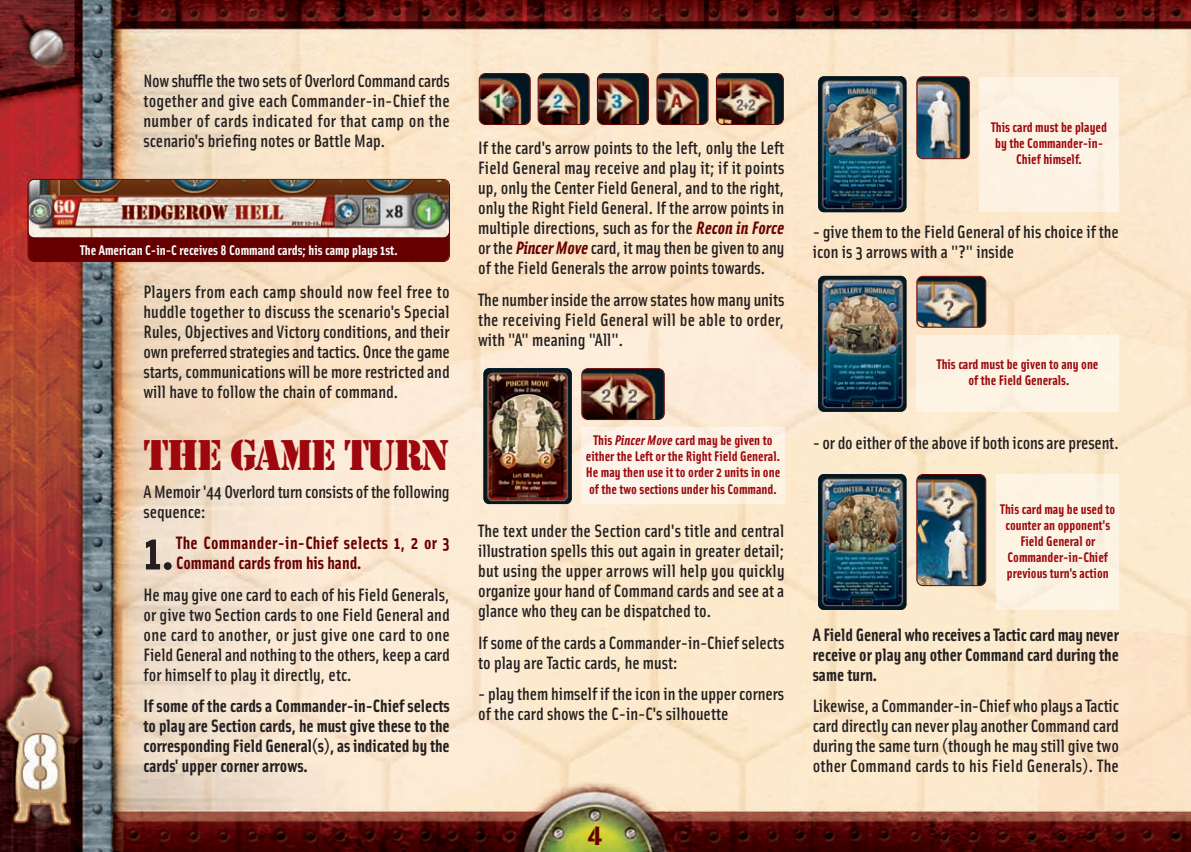
<style>
.page{position:relative;width:1191px;height:852px;background:#fff}
.page>*{position:absolute;margin:0;border:0;box-sizing:border-box;transform-origin:0 0}
.t1{font:700 50.2px "Solex";color:#231f20}
.t2{font:40px "Stencil";letter-spacing:-.05em;color:#9d070d;scale:.95 1}
.t3{font:26px "Gunplay";color:#600}
.t4{font:500 18px/20px "Solex";color:#231f20;text-align:justify}
.t5{font:700 18px/20px "Solex";color:#231f20;text-align:justify}
.t6{font:700 18px/20px "Solex";letter-spacing:.02em;color:#600}
.t7{font:700 14px/16px "Solex";color:#9d070d;text-align:center}
.t8{font:700 14px "Solex";color:#fff}
.s1{font-weight:700;font-style:italic;color:#600}
.s2{font-style:italic}
</style>
<div class="page">
<img style="left:0;top:0;width:1191px;height:851px">
<div style="left:29px;top:184px;width:420px;height:77px;background:#600;border-radius:6px"></div>
<div style="left:28px;top:183px;width:422px;height:79px;border:2px solid #600;border-radius:7px"></div>
<img style="left:29px;top:180px;width:420px;height:57px;border-radius:6px">
<div style="left:28px;top:179px;width:422px;height:59px;border:2px solid #600;border-radius:7px"></div>
<div style="left:582px;top:427px;width:202px;height:76px;background:#fdf4e9"></div>
<img style="left:483px;top:368px;width:89px;height:136px;border-radius:6px">
<img style="left:717px;top:74px;width:66px;height:50px;border-radius:6px">
<div style="left:716px;top:73px;width:68px;height:52px;border:2px solid #600;border-radius:7px"></div>
<img style="left:582px;top:369px;width:82px;height:50px;border-radius:6px">
<div style="left:581px;top:368px;width:84px;height:52px;border:2px solid #600;border-radius:7px"></div>
<img style="left:480px;top:74px;width:50px;height:50px;border-radius:6px">
<div style="left:479px;top:73px;width:52px;height:52px;border:2px solid #600;border-radius:7px"></div>
<img style="left:538px;top:74px;width:50px;height:50px;border-radius:6px">
<div style="left:537px;top:73px;width:52px;height:52px;border:2px solid #600;border-radius:7px"></div>
<img style="left:598px;top:74px;width:50px;height:50px;border-radius:6px">
<div style="left:597px;top:73px;width:52px;height:52px;border:2px solid #600;border-radius:7px"></div>
<img style="left:657px;top:74px;width:50px;height:50px;border-radius:6px">
<div style="left:656px;top:73px;width:52px;height:52px;border:2px solid #600;border-radius:7px"></div>
<div style="left:979px;top:77px;width:140px;height:135px;background:#fdf2e4"></div>
<img style="left:818px;top:76px;width:88px;height:136px;border-radius:6px">
<img style="left:917px;top:77px;width:51px;height:81px;border-radius:6px">
<div style="left:916px;top:76px;width:53px;height:83px;border:2px solid #600;border-radius:7px"></div>
<div style="left:916px;top:335px;width:203px;height:76px;background:#fdf4e4"></div>
<img style="left:818px;top:276px;width:88px;height:135px;border-radius:6px">
<img style="left:917px;top:277px;width:68px;height:49px;border-radius:6px">
<div style="left:916px;top:276px;width:70px;height:51px;border:2px solid #600;border-radius:7px"></div>
<div style="left:996px;top:474px;width:123px;height:135px;background:#fdf4e4"></div>
<img style="left:818px;top:474px;width:88px;height:135px;border-radius:6px">
<img style="left:917px;top:475px;width:68px;height:110px;border-radius:6px">
<div style="left:916px;top:474px;width:70px;height:112px;border:2px solid #600;border-radius:7px"></div>
<p class="t4" style="left:143px;top:72px;width:308px">Now shuffle the two sets of Overlord Command cards together and give each Commander-in-Chief the number of cards indicated for that camp on the scenario's briefing notes or Battle Map.</p>
<p class="t8" style="left:80px;top:245px;width:319px">The American C-in-C receives 8 Command cards; his camp plays 1st.</p>
<p class="t4" style="left:143px;top:283px;width:308px">Players from each camp should now feel free to huddle together to discuss the scenario's Special Rules, Objectives and Victory conditions, and their own preferred strategies and tactics. Once the game starts, communications will be more restricted and will have to follow the chain of command.</p>
<h2 class="t2" style="left:143px;top:432px;width:324px">THE GAME TURN</h2>
<p class="t4" style="left:143px;top:483px;width:308px">A Memoir '44 Overlord turn consists of the following sequence:</p>
<h1 class="t1" style="left:143px;top:534px;width:32px">1.</h1>
<p class="t6" style="left:176px;top:535px;width:275px">The Commander-in-Chief selects 1, 2 or 3<br>Command cards from his hand.</p>
<p class="t4" style="left:143px;top:586px;width:308px">He may give one card to each of his Field Generals, or give two Section cards to one Field General and one card to another, or just give one card to one Field General and nothing to the others, keep a card for himself to play it directly, etc.</p>
<p class="t5" style="left:143px;top:697px;width:308px">If some of the cards a Commander-in-Chief selects to play are Section cards, he must give these to the corresponding Field General(s), as indicated by the cards' upper corner arrows.</p>
<p class="t4" style="left:478px;top:140px;width:308px">If the card's arrow points to the left, only the Left Field General may receive and play it; if it points up, only the Center Field General, and to the right, only the Right Field General. If the arrow points in multiple directions, such as for the <span class="s1">Recon in Force </span>or the <span class="s1">Pincer Move</span>card, it may then be given to any of the Field Generals the arrow points towards.</p>
<p class="t4" style="left:478px;top:291px;width:308px">The number inside the arrow states how many units the receiving Field General will be able to order, with "A" meaning "All".</p>
<p class="t7" style="left:586px;top:434px;width:196px">This <span class="s2">Pincer Move</span> card may be given to either the Left or the Right Field General.<br>He may then use it to order 2 units in one of the two sections under his Command.</p>
<p class="t4" style="left:478px;top:522px;width:308px">The text under the Section card's title and central illustration spells this out again in greater detail; but using the upper arrows will help you quickly organize your hand of Command cards and see at a glance who they can be dispatched to.</p>
<p class="t4" style="left:478px;top:634px;width:308px">If some of the cards a Commander-in-Chief selects to play are Tactic cards, he must:</p>
<p class="t4" style="left:478px;top:685px;width:308px">- play them himself if the icon in the upper corners of the card shows the C-in-C's silhouette</p>
<h3 class="t3" style="left:588px;top:826px;width:16px">4</h3>
<p class="t7" style="left:991px;top:121px;width:117px">This card must be played by the Commander-in-<br>Chief himself.</p>
<p class="t4" style="left:812px;top:223px;width:308px">- give them to the Field General of his choice if the icon is 3 arrows with a "?" inside</p>
<p class="t7" style="left:937px;top:358px;width:163px">This card must be given to any one of the Field Generals.</p>
<p class="t4" style="left:812px;top:435px;width:308px">- or do either of the above if both icons are present.</p>
<p class="t7" style="left:1000px;top:502px;width:116px">This card may be used to counter an opponent's<br>Field General or<br>Commander-in-Chief previous turn's action</p>
<p class="t5" style="left:812px;top:626px;width:308px">A Field General who receives a Tactic card may never receive or play any other Command card during the same turn.</p>
<p class="t4" style="left:812px;top:697px;width:308px">Likewise, a Commander-in-Chief who plays a Tactic card directly can never play another Command card during the same turn (though he may still give two other Command cards to his Field Generals). The</p>
</div>
